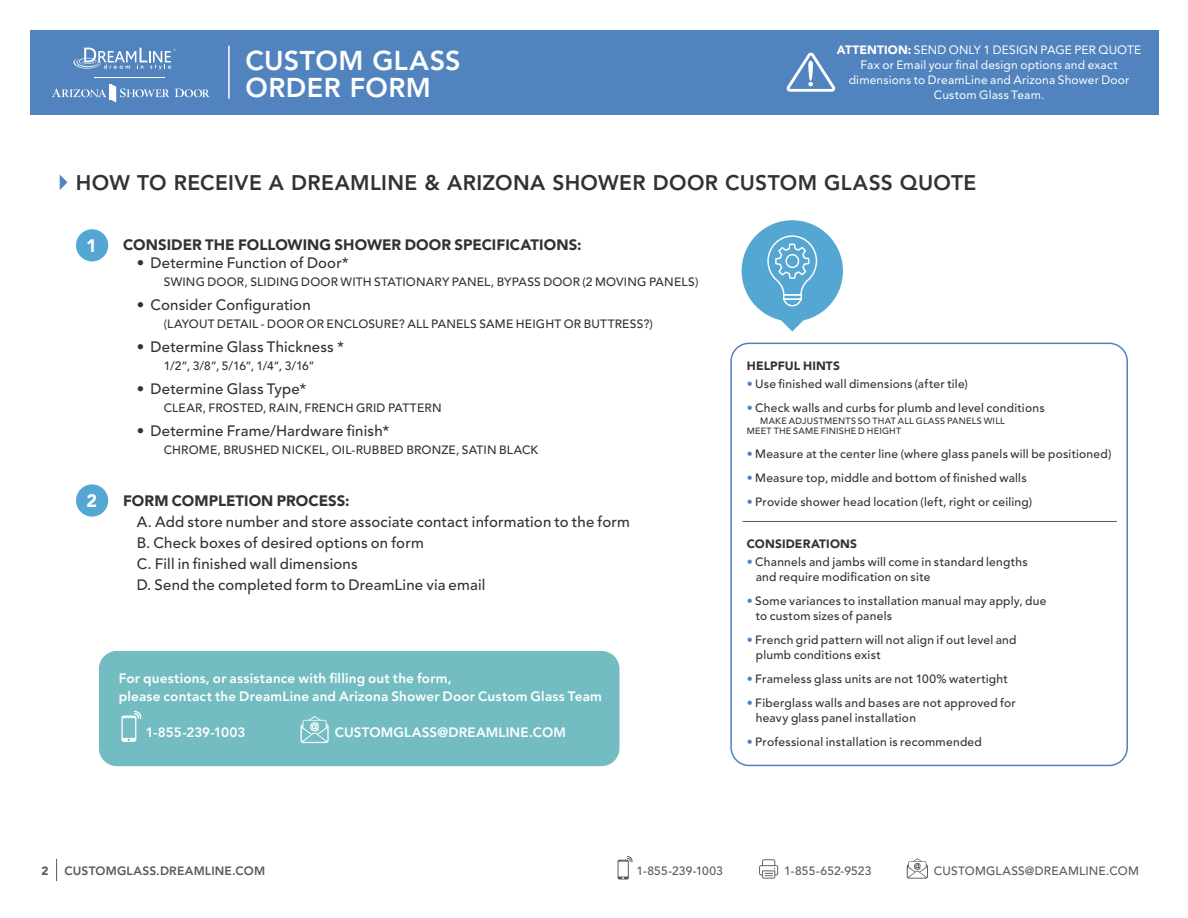
<style>
.page{position:relative;width:1188px;height:918px;background:#fff}
.page>*{position:absolute;margin:0;border:0;box-sizing:border-box;transform-origin:0 0}
.t1{font:800 27px/27px "Avenir LT Pro";letter-spacing:.015em;color:#fff}
.t2{font:800 21px "Avenir LT Pro";letter-spacing:.015em;color:#2f3336}
.t3{font:900 18px "Avenir LT Pro";color:#fff}
.t4{font:500 15px/21px "Avenir LT Pro";letter-spacing:.01em;color:#2f3336}
.t5{font:900 15px "Avenir LT Pro";letter-spacing:.005em;color:#2f3336}
.t6{font:800 13.5px/18px "Avenir LT Pro";letter-spacing:.015em;color:#fff}
.t7{font:800 13.5px "Avenir LT Pro";letter-spacing:-.005em;color:#fff}
.t8{font:500 12px/15px "Avenir LT Pro";letter-spacing:.02em;color:#2f3336}
.t9{font:12px/15px "Avenir LT Pro";letter-spacing:.015em;color:#fff;text-align:center}
.t10{font:500 12px "Avenir LT Pro";letter-spacing:.015em;color:#58595b}
.t11{font:900 12px "Avenir LT Pro";letter-spacing:.01em;color:#2f3336}
.t12{font:800 12px "Avenir LT Pro";letter-spacing:.015em;color:#58595b}
.t13{font:900 12px "Avenir LT Pro";color:#58595b}
.t14{font:500 9px/10.8px "Avenir LT Pro";letter-spacing:.025em;color:#2f3336}
.s1{font-weight:900}
.s2{color:#5183be}
</style>
<div class="page">
<svg style="left:618px;top:856px;width:15px;height:24px"></svg>
<svg style="left:759px;top:859px;width:19px;height:20px"></svg>
<svg style="left:907px;top:858px;width:21px;height:21px"></svg>
<svg style="left:56px;top:859px;width:1px;height:22px"></svg>
<div style="left:30px;top:30px;width:1128px;height:84px;background:#5183be"></div>
<hr style="left:228px;top:46px;width:2px;height:53px;background:#fff">
<svg style="left:787px;top:53px;width:48px;height:39px"></svg>
<svg style="left:73px;top:48px;width:102px;height:22px"></svg>
<svg style="left:175px;top:89px;width:35px;height:8px"></svg>
<svg style="left:52px;top:85px;width:117px;height:17px"></svg>
<hr style="left:94px;top:77px;width:71px;height:1px;background:#fff">
<svg style="left:60px;top:175px;width:7px;height:15px"></svg>
<div style="left:76px;top:229px;width:32px;height:32px;background:#54a6d3;border-radius:50%"></div>
<div style="left:76px;top:484px;width:32px;height:33px;background:#54a6d3;border-radius:50%"></div>
<div style="left:742px;top:220px;width:101px;height:102px;background:#54a6d3;border-radius:50%"></div>
<svg style="left:767px;top:235px;width:50px;height:71px"></svg>
<div style="left:730px;top:343px;width:398px;height:423px;border:2px solid #5183be;border-radius:18px"></div>
<div style="left:99px;top:651px;width:520px;height:115px;background:#73bdc2;border-radius:18px"></div>
<svg style="left:778px;top:319px;width:29px;height:12px"></svg>
<hr style="left:743px;top:521px;width:374px;height:1px;background:#58595b">
<svg style="left:121px;top:711px;width:20px;height:31px"></svg>
<svg style="left:301px;top:716px;width:28px;height:27px"></svg>
<h1 class="t1" style="left:245px;top:47px;width:217px">CUSTOM GLASS<br>ORDER FORM</h1>
<p class="t9" style="left:837px;top:43px;width:306px"><span class="s1">ATTENTION:</span> SEND ONLY 1 DESIGN PAGE PER QUOTE Fax or Email your final design options and exact dimensions to DreamLine and Arizona Shower Door Custom Glass Team.</p>
<h2 class="t2" style="left:76px;top:171px;width:902px">HOW TO RECEIVE A DREAMLINE &amp; ARIZONA SHOWER DOOR CUSTOM GLASS QUOTE</h2>
<h3 class="t3" style="left:86px;top:234px;width:12px">1</h3>
<h3 class="t3" style="left:87px;top:490px;width:12px">2</h3>
<p class="t5" style="left:123px;top:236px;width:460px">CONSIDER THE FOLLOWING SHOWER DOOR SPECIFICATIONS:</p>
<p class="t4" style="left:137px;top:253px;width:214px">• Determine Function of Door*</p>
<p class="t8" style="left:164px;top:275px;width:536px">SWING DOOR, SLIDING DOOR WITH STATIONARY PANEL, BYPASS DOOR (2 MOVING PANELS)</p>
<p class="t4" style="left:137px;top:295px;width:176px">• Consider Configuration</p>
<p class="t8" style="left:164px;top:317px;width:491px">(LAYOUT DETAIL - DOOR OR ENCLOSURE? ALL PANELS SAME HEIGHT OR BUTTRESS?)</p>
<p class="t4" style="left:137px;top:337px;width:209px">• Determine Glass Thickness *</p>
<p class="t8" style="left:164px;top:359px;width:152px">1/2”, 3/8”, 5/16”, 1/4”, 3/16”</p>
<p class="t4" style="left:137px;top:379px;width:171px">• Determine Glass Type*</p>
<p class="t8" style="left:164px;top:401px;width:279px">CLEAR, FROSTED, RAIN, FRENCH GRID PATTERN</p>
<p class="t4" style="left:137px;top:421px;width:254px">• Determine Frame/Hardware finish*</p>
<p class="t8" style="left:164px;top:443px;width:376px">CHROME, BRUSHED NICKEL, OIL-RUBBED BRONZE, SATIN BLACK</p>
<p class="t5" style="left:123px;top:491px;width:228px">FORM COMPLETION PROCESS:</p>
<p class="t4" style="left:137px;top:511px;width:495px">A. Add store number and store associate contact information to the form B. Check boxes of desired options on form<br>C. Fill in finished wall dimensions<br>D. Send the completed form to DreamLine via email</p>
<p class="t6" style="left:119px;top:670px;width:485px">For questions, or assistance with filling out the form,<br>please contact the DreamLine and Arizona Shower Door Custom Glass Team</p>
<p class="t7" style="left:146px;top:725px;width:101px">1-855-239-1003</p>
<p class="t6" style="left:335px;top:724px;width:233px">CUSTOMGLASS@DREAMLINE.COM</p>
<p class="t11" style="left:747px;top:358px;width:95px">HELPFUL HINTS</p>
<p class="t8" style="left:747px;top:376px;width:223px"><span class="s2">•</span> Use finished wall dimensions (after tile)</p>
<p class="t8" style="left:747px;top:400px;width:299px"><span class="s2">•</span> Check walls and curbs for plumb and level conditions</p>
<p class="t14" style="left:747px;top:415px;width:260px;text-indent:14px">MAKE ADJUSTMENTS SO THAT ALL GLASS PANELS WILL<br>MEET THE SAME FINISHE D HEIGHT</p>
<p class="t8" style="left:747px;top:447px;width:366px"><span class="s2">•</span> Measure at the center line (where glass panels will be positioned)</p>
<p class="t8" style="left:747px;top:471px;width:281px"><span class="s2">•</span> Measure top, middle and bottom of finished walls</p>
<p class="t8" style="left:747px;top:495px;width:287px"><span class="s2">•</span> Provide shower head location (left, right or ceiling)</p>
<p class="t11" style="left:747px;top:536px;width:112px">CONSIDERATIONS</p>
<p class="t8" style="left:756px;top:554px;width:273px;text-indent:-9px"><span class="s2">•</span> Channels and jambs will come in standard lengths and require modification on site</p>
<p class="t8" style="left:756px;top:593px;width:292px;text-indent:-9px"><span class="s2">•</span> Some variances to installation manual may apply, due to custom sizes of panels</p>
<p class="t8" style="left:756px;top:632px;width:262px;text-indent:-9px"><span class="s2">•</span> French grid pattern will not align if out level and plumb conditions exist</p>
<p class="t8" style="left:747px;top:671px;width:263px"><span class="s2">•</span> Frameless glass units are not 100% watertight</p>
<p class="t8" style="left:756px;top:695px;width:262px;text-indent:-9px"><span class="s2">•</span> Fiberglass walls and bases are not approved for heavy glass panel installation</p>
<p class="t8" style="left:747px;top:734px;width:237px"><span class="s2">•</span> Professional installation is recommended</p>
<p class="t13" style="left:42px;top:863px;width:9px">2</p>
<p class="t12" style="left:64px;top:863px;width:202px">CUSTOMGLASS.DREAMLINE.COM</p>
<p class="t10" style="left:636px;top:863px;width:88px">1-855-239-1003</p>
<p class="t10" style="left:784px;top:863px;width:89px">1-855-652-9523</p>
<p class="t10" style="left:934px;top:863px;width:206px">CUSTOMGLASS@DREAMLINE.COM</p>
</div>
